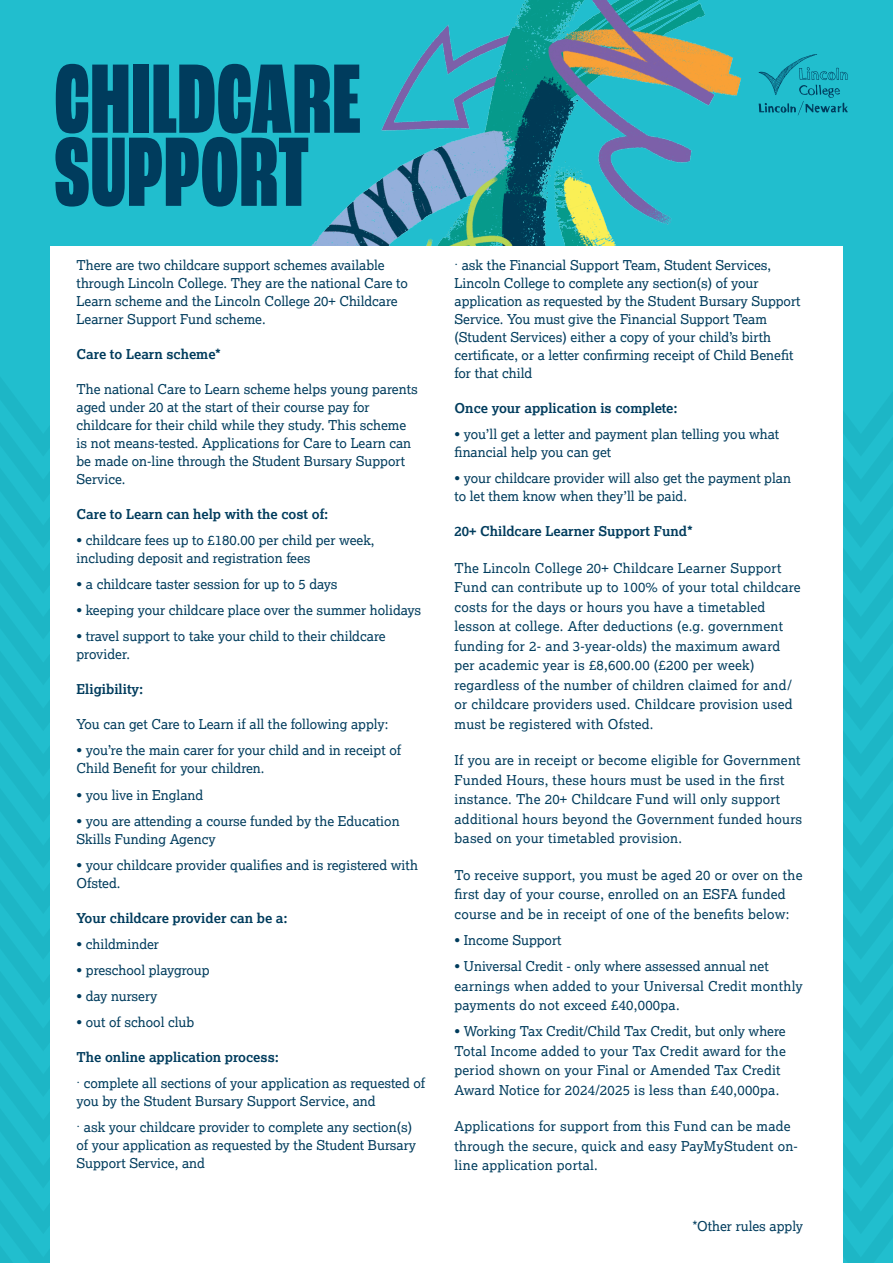
<style>
.page{position:relative;width:893px;height:1263px;background:#fff}
.page>*{position:absolute;margin:0;border:0;box-sizing:border-box;transform-origin:0 0}
.Title__Roc_Grotesk{font:800 extra-condensed 103.65px/73.1px "Roc Grotesk";color:#003c5d}
.Body_Copy__Lexia{font:13.5px/18px "Lexia";color:#003c5d}
.Body_Copy__Lexia-2{font:13.5px/19.5px "Lexia";letter-spacing:.02em;color:#003c5d}
.Body_Copy__Lexia-3{font:700 13.5px "Lexia";color:#003c5d}
</style>
<div class="page">
<img style="left:0;top:0;width:893px;height:366px">
<div style="left:0;top:366px;width:893px;height:897px;background:#20bccc"></div>
<div style="left:50px;top:246px;width:793px;height:1017px;background:#fff"></div>
<svg style="left:758px;top:54px;width:90px;height:61px;background:#1cacbf"></svg>
<p class="Title__Roc_Grotesk" style="left:54px;top:64px;width:308px">CHILDCARE<br>SUPPORT</p>
<p class="Body_Copy__Lexia" style="left:77px;top:256px;width:333px">There are two childcare support schemes available through Lincoln College. They are the national Care to Learn scheme and the Lincoln College 20+ Childcare Learner Support Fund scheme.</p>
<p class="Body_Copy__Lexia-3" style="left:77px;top:346px;width:146px">Care to Learn scheme*</p>
<p class="Body_Copy__Lexia" style="left:77px;top:380px;width:343px">The national Care to Learn scheme helps young parents aged under 20 at the start of their course pay for childcare for their child while they study. This scheme is not means-tested. Applications for Care to Learn can be made on-line through the Student Bursary Support Service.</p>
<p class="Body_Copy__Lexia-3" style="left:77px;top:506px;width:253px">Care to Learn can help with the cost of:</p>
<p class="Body_Copy__Lexia" style="left:77px;top:531px;width:300px">• childcare fees up to £180.00 per child per week, including deposit and registration fees</p>
<p class="Body_Copy__Lexia" style="left:77px;top:575px;width:262px">• a childcare taster session for up to 5 days</p>
<p class="Body_Copy__Lexia" style="left:77px;top:601px;width:346px">• keeping your childcare place over the summer holidays</p>
<p class="Body_Copy__Lexia" style="left:77px;top:627px;width:310px">• travel support to take your child to their childcare provider.</p>
<p class="Body_Copy__Lexia-3" style="left:77px;top:681px;width:68px">Eligibility:</p>
<p class="Body_Copy__Lexia" style="left:77px;top:715px;width:313px">You can get Care to Learn if all the following apply:</p>
<p class="Body_Copy__Lexia" style="left:77px;top:741px;width:326px">• you’re the main carer for your child and in receipt of<br>Child Benefit for your children.</p>
<p class="Body_Copy__Lexia" style="left:77px;top:785px;width:128px">• you live in England</p>
<p class="Body_Copy__Lexia" style="left:77px;top:811px;width:325px">• you are attending a course funded by the Education<br>Skills Funding Agency</p>
<p class="Body_Copy__Lexia" style="left:77px;top:855px;width:343px">• your childcare provider qualifies and is registered with<br>Ofsted.</p>
<p class="Body_Copy__Lexia-3" style="left:77px;top:909px;width:213px">Your childcare provider can be a:</p>
<p class="Body_Copy__Lexia" style="left:77px;top:934px;width:84px">• childminder</p>
<p class="Body_Copy__Lexia" style="left:77px;top:960px;width:135px">• preschool playgroup</p>
<p class="Body_Copy__Lexia" style="left:77px;top:986px;width:82px">• day nursery</p>
<p class="Body_Copy__Lexia" style="left:77px;top:1012px;width:119px">• out of school club</p>
<p class="Body_Copy__Lexia-3" style="left:77px;top:1048px;width:204px">The online application process:</p>
<p class="Body_Copy__Lexia" style="left:77px;top:1073px;width:350px">· complete all sections of your application as requested of you by the Student Bursary Support Service, and</p>
<p class="Body_Copy__Lexia" style="left:77px;top:1117px;width:341px">· ask your childcare provider to complete any section(s) of your application as requested by the Student Bursary<br>Support Service, and</p>
<p class="Body_Copy__Lexia" style="left:454px;top:256px;width:348px">· ask the Financial Support Team, Student Services, Lincoln College to complete any section(s) of your application as requested by the Student Bursary Support Service. You must give the Financial Support Team (Student Services) either a copy of your child’s birth certificate, or a letter confirming receipt of Child Benefit for that child</p>
<p class="Body_Copy__Lexia-3" style="left:454px;top:400px;width:225px">Once your application is complete:</p>
<p class="Body_Copy__Lexia" style="left:454px;top:425px;width:326px">• you’ll get a letter and payment plan telling you what financial help you can get</p>
<p class="Body_Copy__Lexia" style="left:454px;top:469px;width:338px">• your childcare provider will also get the payment plan to let them know when they’ll be paid.</p>
<p class="Body_Copy__Lexia-3" style="left:454px;top:523px;width:240px">20+ Childcare Learner Support Fund*</p>
<p class="Body_Copy__Lexia-2" style="left:454px;top:558px;width:348px">The Lincoln College 20+ Childcare Learner Support Fund can contribute up to 100% of your total childcare costs for the days or hours you have a timetabled lesson at college. After deductions (e.g. government funding for 2- and 3-year-olds) the maximum award per academic year is £8,600.00 (£200 per week) regardless of the number of children claimed for and/ or childcare providers used. Childcare provision used must be registered with Ofsted.</p>
<p class="Body_Copy__Lexia-2" style="left:454px;top:750px;width:349px">If you are in receipt or become eligible for Government Funded Hours, these hours must be used in the first instance. The 20+ Childcare Fund will only support additional hours beyond the Government funded hours based on your timetabled provision.</p>
<p class="Body_Copy__Lexia-2" style="left:454px;top:865px;width:350px">To receive support, you must be aged 20 or over on the first day of your course, enrolled on an ESFA funded course and be in receipt of one of the benefits below:</p>
<p class="Body_Copy__Lexia" style="left:454px;top:931px;width:109px">• Income Support</p>
<p class="Body_Copy__Lexia-2" style="left:454px;top:956px;width:350px">• Universal Credit - only where assessed annual net earnings when added to your Universal Credit monthly payments do not exceed £40,000pa.</p>
<p class="Body_Copy__Lexia-2" style="left:454px;top:1021px;width:333px">• Working Tax Credit/Child Tax Credit, but only where Total Income added to your Tax Credit award for the period shown on your Final or Amended Tax Credit Award Notice for 2024/2025 is less than £40,000pa.</p>
<p class="Body_Copy__Lexia-2" style="left:454px;top:1116px;width:345px">Applications for support from this Fund can be made through the secure, quick and easy PayMyStudent on&shy;line application portal.</p>
<p class="Body_Copy__Lexia" style="left:692px;top:1216px;width:112px">*Other rules apply</p>
</div>
